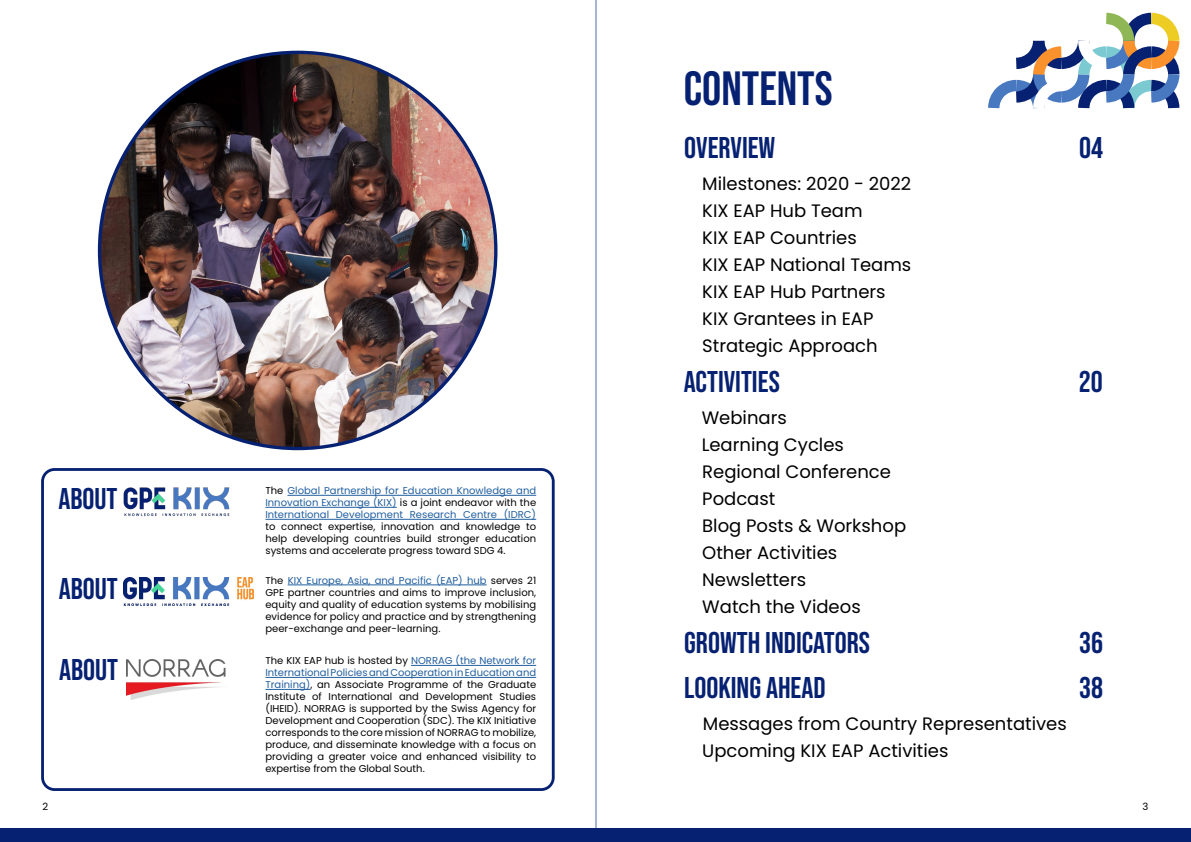
<style>
.page{position:relative;width:1191px;height:842px;background:#fff}
.page>*{position:absolute;margin:0;border:0;box-sizing:border-box;transform-origin:0 0}
.t1{font:48px "Bebas Neue";color:#062172}
.t2{font:30px "Bebas Neue";color:#062172}
.t3{font:18px/27px "Poppins";color:#000}
.t4{font:10px/12px "Poppins";color:#000;text-align:justify}
.t5{font:10px/12px "Poppins";color:#215e9e;text-align:justify}
.s1{color:#000}
.s2{color:#215e9e}
</style>
<div class="page">
<img style="left:100px;top:52px;width:396px;height:396px;border-radius:198px">
<hr style="left:595px;top:0;width:1px;height:842px;background:#4f6ca7">
<div style="left:0;top:828px;width:1191px;height:14px;background:#062172"></div>
<div style="left:41px;top:468px;width:513px;height:323px;border:3px solid #062172;border-radius:12px"></div>
<hr style="left:411px;top:665px;width:125px;height:1px;background:#215e9e">
<hr style="left:265px;top:677px;width:271px;height:1px;background:#215e9e">
<hr style="left:265px;top:689px;width:45px;height:1px;background:#215e9e">
<hr style="left:288px;top:585px;width:198px;height:1px;background:#215e9e">
<svg style="left:988px;top:12px;width:192px;height:97px"></svg>
<hr style="left:287px;top:495px;width:249px;height:1px;background:#215e9e">
<hr style="left:265px;top:507px;width:132px;height:1px;background:#215e9e">
<hr style="left:265px;top:519px;width:271px;height:1px;background:#215e9e">
<img style="left:126px;top:659px;width:100px;height:40px">
<img style="left:124px;top:578px;width:130px;height:28px">
<img style="left:123px;top:487px;width:107px;height:29px">
<h1 class="t1" style="left:683px;top:62px;width:150px">CONTENTS</h1>
<h2 class="t2" style="left:684px;top:130px;width:93px">OVERVIEW</h2>
<h2 class="t2" style="left:1079px;top:130px;width:25px">04</h2>
<h3 class="t3" style="left:702px;top:170px;width:210px">Milestones: 2020 - 2022</h3>
<h3 class="t3" style="left:702px;top:197px;width:162px">KIX EAP Hub Team<br>KIX EAP Countries</h3>
<h3 class="t3" style="left:702px;top:251px;width:211px">KIX EAP National Teams</h3>
<h3 class="t3" style="left:702px;top:278px;width:185px">KIX EAP Hub Partners<br>KIX Grantees in EAP</h3>
<h3 class="t3" style="left:702px;top:332px;width:177px">Strategic Approach</h3>
<h2 class="t2" style="left:683px;top:364px;width:98px">ACTIVITIES</h2>
<h3 class="t3" style="left:701px;top:404px;width:87px">Webinars</h3>
<h2 class="t2" style="left:1078px;top:364px;width:25px">20</h2>
<h3 class="t3" style="left:701px;top:431px;width:144px">Learning Cycles</h3>
<h2 class="t2" style="left:58px;top:481px;width:61px">ABOUT</h2>
<h2 class="t2" style="left:59px;top:572px;width:61px">ABOUT</h2>
<p class="t5" style="left:265px;top:485px;width:272px"><span class="s1">The</span> Global Partnership for Education Knowledge and Innovation Exchange (KIX) <span class="s1">is a joint endeavor with the </span>International Development Research Centre (IDRC)</p>
<p class="t4" style="left:265px;top:521px;width:272px">to connect expertise, innovation and knowledge to help developing countries build stronger education systems and accelerate progress toward SDG 4.</p>
<p class="t4" style="left:265px;top:574px;width:272px">The <span class="s2">KIX Europe, Asia, and Pacific (EAP) hub</span> serves 21<br>GPE partner countries and aims to improve inclusion, equity and quality of education systems by mobilising evidence for policy and practice and by strengthening peer-exchange and peer-learning.</p>
<h3 class="t3" style="left:702px;top:458px;width:205px">Regional Conference<br>Podcast<br>Blog Posts &amp; Workshop<br>Other Activities<br>Newsletters<br>Watch the Videos</h3>
<h2 class="t2" style="left:684px;top:625px;width:187px">GROWTH INDICATORS</h2>
<h2 class="t2" style="left:1079px;top:625px;width:25px">36</h2>
<h2 class="t2" style="left:59px;top:652px;width:61px">ABOUT</h2>
<p class="t4" style="left:265px;top:655px;width:272px">The KIX EAP hub is hosted by <span class="s2">NORRAG (the Network for International Policies and Cooperation in Education and Training)</span>, an Associate Programme of the Graduate Institute of International and Development Studies (IHEID). NORRAG is supported by the Swiss Agency for Development and Cooperation (SDC). The KIX Initiative corresponds to the core mission of NORRAG to mobilize, produce, and disseminate knowledge with a focus on providing a greater voice and enhanced visibility to expertise from the Global South.</p>
<h2 class="t2" style="left:684px;top:670px;width:143px">LOOKING AHEAD</h2>
<h3 class="t3" style="left:703px;top:710px;width:365px">Messages from Country Representatives</h3>
<h3 class="t3" style="left:702px;top:737px;width:248px">Upcoming KIX EAP Activities</h3>
<h2 class="t2" style="left:1079px;top:670px;width:25px">38</h2>
<p class="t4" style="left:43px;top:800px;width:7px">2</p>
<p class="t4" style="left:1142px;top:800px;width:7px">3</p>
</div>
